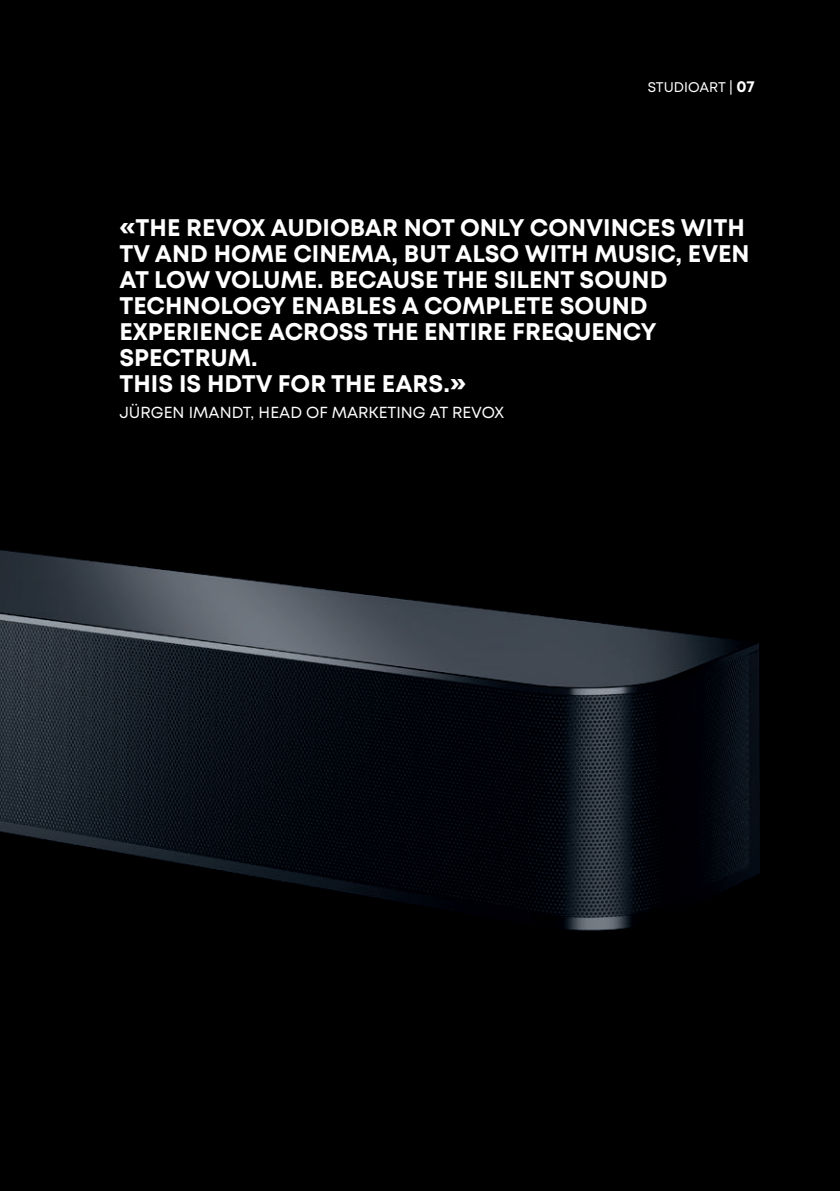
<style>
.page{position:relative;width:840px;height:1191px;background:#fff}
.page>*{position:absolute;margin:0;border:0;box-sizing:border-box;transform-origin:0 0}
.t1{font:700 24px/26px "Mont";color:#fff}
.t2{font:16px "Mont";color:#fff}
.t3{font:14px "Mont";color:#fff}
.s1{font-weight:700;font-size:16px}
</style>
<div class="page">
<div style="left:0;top:0;width:839px;height:1191px;background:#000001"></div>
<img style="left:0;top:550px;width:760px;height:381px">
<p class="t3" style="left:647px;top:78px;width:108px">STUDIOART | <span class="s1">07</span></p>
<p class="t1" style="left:119px;top:215px;width:631px">«THE REVOX AUDIOBAR NOT ONLY CONVINCES WITH TV AND HOME CINEMA, BUT ALSO WITH MUSIC, EVEN AT LOW VOLUME. BECAUSE THE SILENT SOUND TECHNOLOGY ENABLES A COMPLETE SOUND EXPERIENCE ACROSS THE ENTIRE FREQUENCY SPECTRUM.<br>THIS IS HDTV FOR THE EARS.»</p>
<p class="t2" style="left:119px;top:402px;width:386px">JÜRGEN IMANDT, HEAD OF MARKETING AT REVOX</p>
</div>
